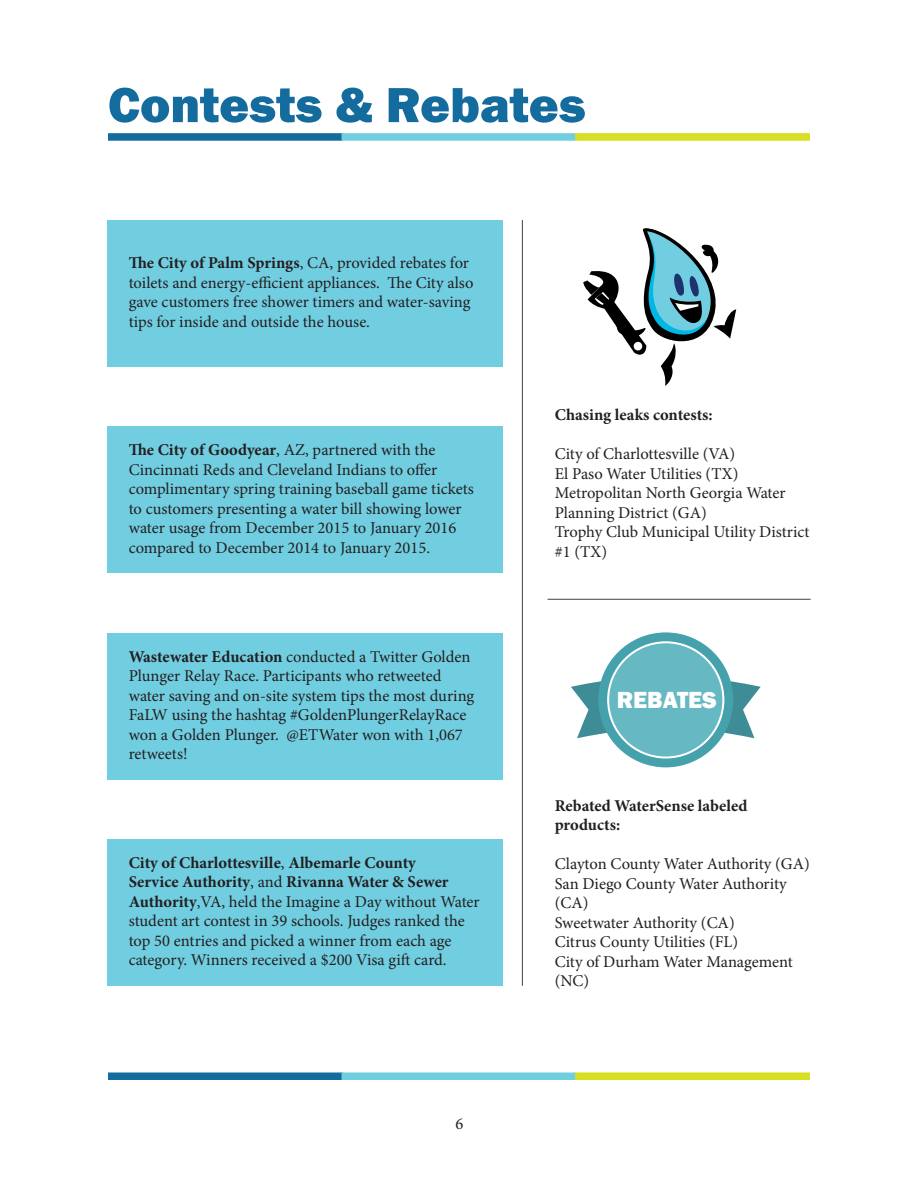
<style>
.page{position:relative;width:918px;height:1188px;background:#fff}
.page>*{position:absolute;margin:0;border:0;box-sizing:border-box;transform-origin:0 0}
.t1{font:800 51px "Franklin Gothic";color:#136b9e}
.t2{font:800 24px "Franklin Gothic";color:#fff}
.Paragraph_Style_1{font:16.5px/19.5px "Minion Pro";color:#231f20}
.Paragraph_Style_1-2{font:700 16.5px/19.5px "Minion Pro";color:#231f20}
.s1{font-weight:700}
</style>
<div class="page">
<div style="left:108px;top:133px;width:235px;height:8px;background:#136b9e"></div>
<div style="left:342px;top:133px;width:234px;height:8px;background:#71cee1"></div>
<div style="left:575px;top:133px;width:235px;height:8px;background:#d6df21"></div>
<hr style="left:548px;top:599px;width:263px;height:1px;background:#42403f">
<svg style="left:583px;top:228px;width:153px;height:158px"></svg>
<svg style="left:721px;top:681px;width:40px;height:57px"></svg>
<svg style="left:571px;top:681px;width:39px;height:57px"></svg>
<div style="left:598px;top:632px;width:135px;height:135px;background:#45a1ab;border-radius:50%"></div>
<svg style="left:607px;top:641px;width:117px;height:118px"></svg>
<div style="left:609px;top:643px;width:113px;height:114px;background:#66b8c2;border-radius:50%"></div>
<hr style="left:522px;top:220px;width:1px;height:766px;background:#42403f">
<div style="left:107px;top:426px;width:396px;height:147px;background:#71cee1"></div>
<div style="left:107px;top:633px;width:396px;height:147px;background:#71cee1"></div>
<div style="left:107px;top:839px;width:396px;height:147px;background:#71cee1"></div>
<div style="left:107px;top:220px;width:396px;height:147px;background:#71cee1"></div>
<div style="left:108px;top:1072px;width:235px;height:8px;background:#136b9e"></div>
<div style="left:342px;top:1072px;width:234px;height:8px;background:#71cee1"></div>
<div style="left:575px;top:1072px;width:235px;height:8px;background:#d6df21"></div>
<p class="t1" style="left:108px;top:72px;width:479px">Contests &amp; Rebates</p>
<p class="Paragraph_Style_1" style="left:129px;top:253px;width:346px"><span class="s1">The City of Palm Springs</span>, CA, provided rebates for toilets and energy-efficient appliances. The City also gave customers free shower timers and water-saving tips for inside and outside the house.</p>
<p class="Paragraph_Style_1" style="left:129px;top:440px;width:347px"><span class="s1">The City of Goodyear</span>, AZ, partnered with the Cincinnati Reds and Cleveland Indians to offer complimentary spring training baseball game tickets to customers presenting a water bill showing lower water usage from December 2015 to January 2016 compared to December 2014 to January 2015.</p>
<p class="Paragraph_Style_1" style="left:129px;top:647px;width:347px"><span class="s1">Wastewater Education</span> conducted a Twitter Golden Plunger Relay Race. Participants who retweeted water saving and on-site system tips the most during FaLW using the hashtag #GoldenPlungerRelayRace won a Golden Plunger. @ETWater won with 1,067 retweets!</p>
<p class="Paragraph_Style_1" style="left:129px;top:853px;width:353px"><span class="s1">City of Charlottesville</span>, <span class="s1">Albemarle County<br>Service Authority</span>, and <span class="s1">Rivanna Water &amp; Sewer Authority</span>,VA, held the Imagine a Day without Water student art contest in 39 schools. Judges ranked the top 50 entries and picked a winner from each age category. Winners received a $200 Visa gift card.</p>
<p class="Paragraph_Style_1" style="left:455px;top:1114px;width:9px">6</p>
<p class="Paragraph_Style_1-2" style="left:555px;top:405px;width:160px">Chasing leaks contests:</p>
<p class="Paragraph_Style_1" style="left:555px;top:444px;width:182px">City of Charlottesville (VA)</p>
<p class="Paragraph_Style_1" style="left:555px;top:464px;width:185px">El Paso Water Utilities (TX)</p>
<p class="Paragraph_Style_1" style="left:555px;top:483px;width:232px">Metropolitan North Georgia Water<br>Planning District (GA)</p>
<p class="Paragraph_Style_1" style="left:555px;top:522px;width:256px">Trophy Club Municipal Utility District #1 (TX)</p>
<p class="t2" style="left:617px;top:684px;width:102px">REBATES</p>
<p class="Paragraph_Style_1-2" style="left:555px;top:795px;width:194px">Rebated WaterSense labeled products:</p>
<p class="Paragraph_Style_1" style="left:555px;top:854px;width:257px">Clayton County Water Authority (GA)</p>
<p class="Paragraph_Style_1" style="left:555px;top:874px;width:233px">San Diego County Water Authority (CA)</p>
<p class="Paragraph_Style_1" style="left:555px;top:913px;width:181px">Sweetwater Authority (CA)</p>
<p class="Paragraph_Style_1" style="left:555px;top:932px;width:185px">Citrus County Utilities (FL)</p>
<p class="Paragraph_Style_1" style="left:555px;top:952px;width:240px">City of Durham Water Management (NC)</p>
</div>
